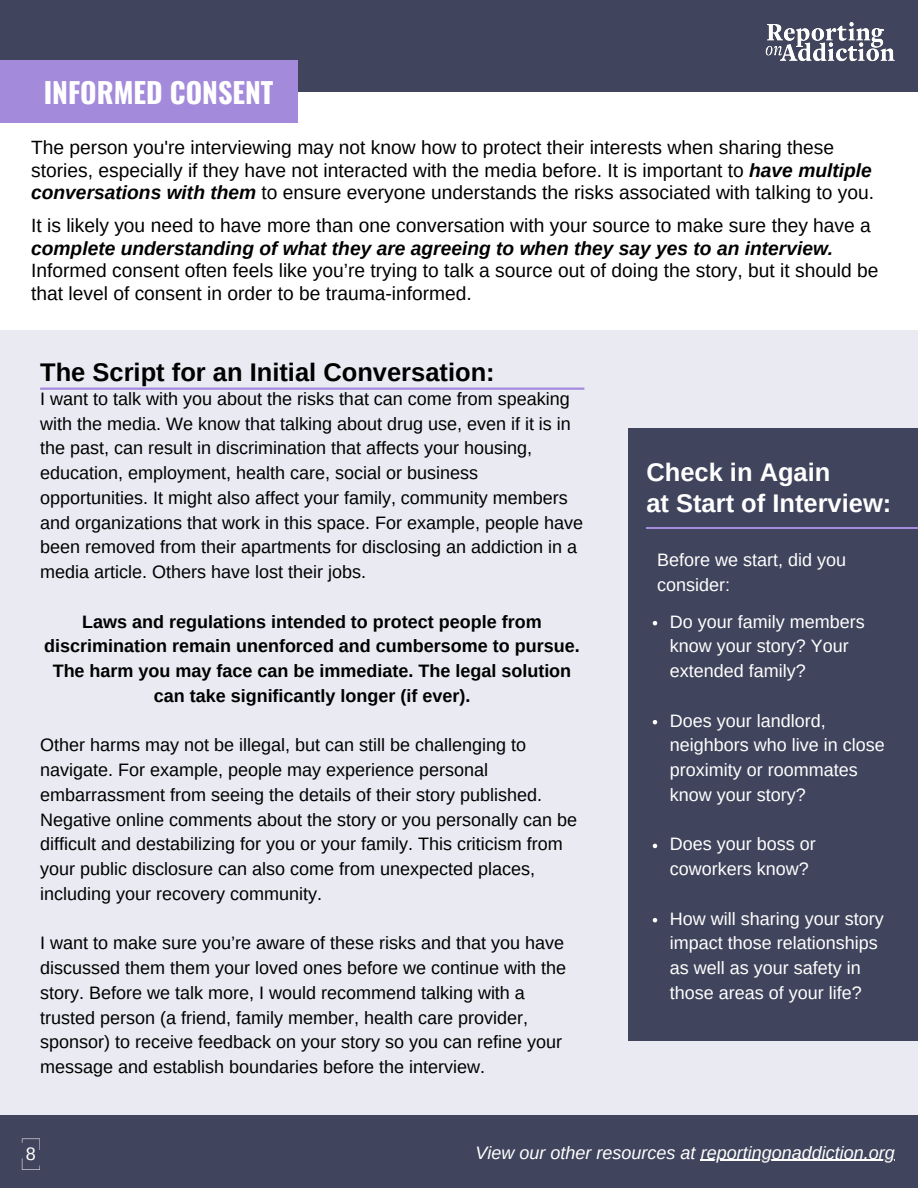
<style>
.page{position:relative;width:918px;height:1188px;background:#fff}
.page>*{position:absolute;margin:0;border:0;box-sizing:border-box;transform-origin:0 0}
.t1{font:700 28.2px "Oswald";color:#fff}
.t2{font:700 25.5px "Arimo";color:#000}
.t3{font:700 25.5px/30.3px "Arimo";color:#fff}
.t4{font:19.2px/22.5px "Arimo";color:#000}
.t5{font:18px/24.8px "Arimo";color:#000}
.t6{font:18px/24.8px "Arimo";color:#fff}
.t7{font:700 18px/24.8px "Arimo";color:#000;text-align:center}
.t8{font:italic 18px "Arimo";color:#fff}
.s1{font-weight:700;font-style:italic}
</style>
<div class="page">
<div style="left:0;top:1115px;width:918px;height:73px;background:#40445c"></div>
<svg style="left:21px;top:1138px;width:19px;height:32px"></svg>
<div style="left:0;top:0;width:918px;height:92px;background:#40445c"></div>
<img style="left:765px;top:22px;width:129px;height:40px">
<div style="left:0;top:60px;width:298px;height:63px;background:#a38adb"></div>
<div style="left:0;top:330px;width:918px;height:785px;background:#e9eaf2"></div>
<hr style="left:40px;top:388px;width:544px;height:2px;background:#a38adb">
<div style="left:628px;top:428px;width:290px;height:613px;background:#40445c"></div>
<hr style="left:646px;top:527px;width:272px;height:1px;background:#a38adb">
<hr style="left:701px;top:1160px;width:194px;height:1px;background:#fff">
<svg style="left:653px;top:621px;width:4px;height:4px"></svg>
<svg style="left:653px;top:720px;width:4px;height:4px"></svg>
<svg style="left:653px;top:844px;width:4px;height:4px"></svg>
<svg style="left:653px;top:918px;width:4px;height:4px"></svg>
<p class="t1" style="left:44px;top:70px;width:231px">INFORMED CONSENT</p>
<p class="t4" style="left:31px;top:136px;width:844px">The person you're interviewing may not know how to protect their interests when sharing these stories, especially if they have not interacted with the media before. It is important to <span class="s1">have multiple conversations with them</span> to ensure everyone understands the risks associated with talking to you.</p>
<p class="t4" style="left:31px;top:214px;width:849px">It is likely you need to have more than one conversation with your source to make sure they have a <span class="s1">complete understanding of what they are agreeing to when they say yes to an interview.<br></span>Informed consent often feels like you’re trying to talk a source out of doing the story, but it should be that level of consent in order to be trauma-informed.</p>
<p class="t2" style="left:40px;top:357px;width:456px">The Script for an Initial Conversation:</p>
<p class="t5" style="left:40px;top:386px;width:544px">I want to talk with you about the risks that can come from speaking with the media. We know that talking about drug use, even if it is in the past, can result in discrimination that affects your housing, education, employment, health care, social or business opportunities. It might also affect your family, community members and organizations that work in this space. For example, people have been removed from their apartments for disclosing an addiction in a media article. Others have lost their jobs.</p>
<p class="t7" style="left:44px;top:609px;width:537px">Laws and regulations intended to protect people from discrimination remain unenforced and cumbersome to pursue.<br>The harm you may face can be immediate. The legal solution can take significantly longer (if ever).</p>
<p class="t5" style="left:40px;top:733px;width:538px">Other harms may not be illegal, but can still be challenging to navigate. For example, people may experience personal embarrassment from seeing the details of their story published.<br>Negative online comments about the story or you personally can be difficult and destabilizing for you or your family. This criticism from your public disclosure can also come from unexpected places, including your recovery community.</p>
<p class="t5" style="left:40px;top:931px;width:527px">I want to make sure you’re aware of these risks and that you have discussed them them your loved ones before we continue with the story. Before we talk more, I would recommend talking with a trusted person (a friend, family member, health care provider, sponsor) to receive feedback on your story so you can refine your message and establish boundaries before the interview.</p>
<p class="t3" style="left:646px;top:457px;width:247px">Check in Again<br>at Start of Interview:</p>
<p class="t6" style="left:657px;top:547px;width:190px">Before we start, did you consider:</p>
<p class="t6" style="left:670px;top:609px;width:196px">Do your family members know your story? Your extended family?</p>
<p class="t6" style="left:670px;top:708px;width:216px">Does your landlord, neighbors who live in close proximity or roommates know your story?</p>
<p class="t6" style="left:670px;top:832px;width:147px">Does your boss or coworkers know?</p>
<p class="t6" style="left:670px;top:906px;width:215px">How will sharing your story impact those relationships as well as your safety in those areas of your life?</p>
<p class="t6" style="left:26px;top:1141px;width:12px">8</p>
<p class="t8" style="left:476px;top:1142px;width:421px">View our other resources at reportingonaddiction.org</p>
</div>
